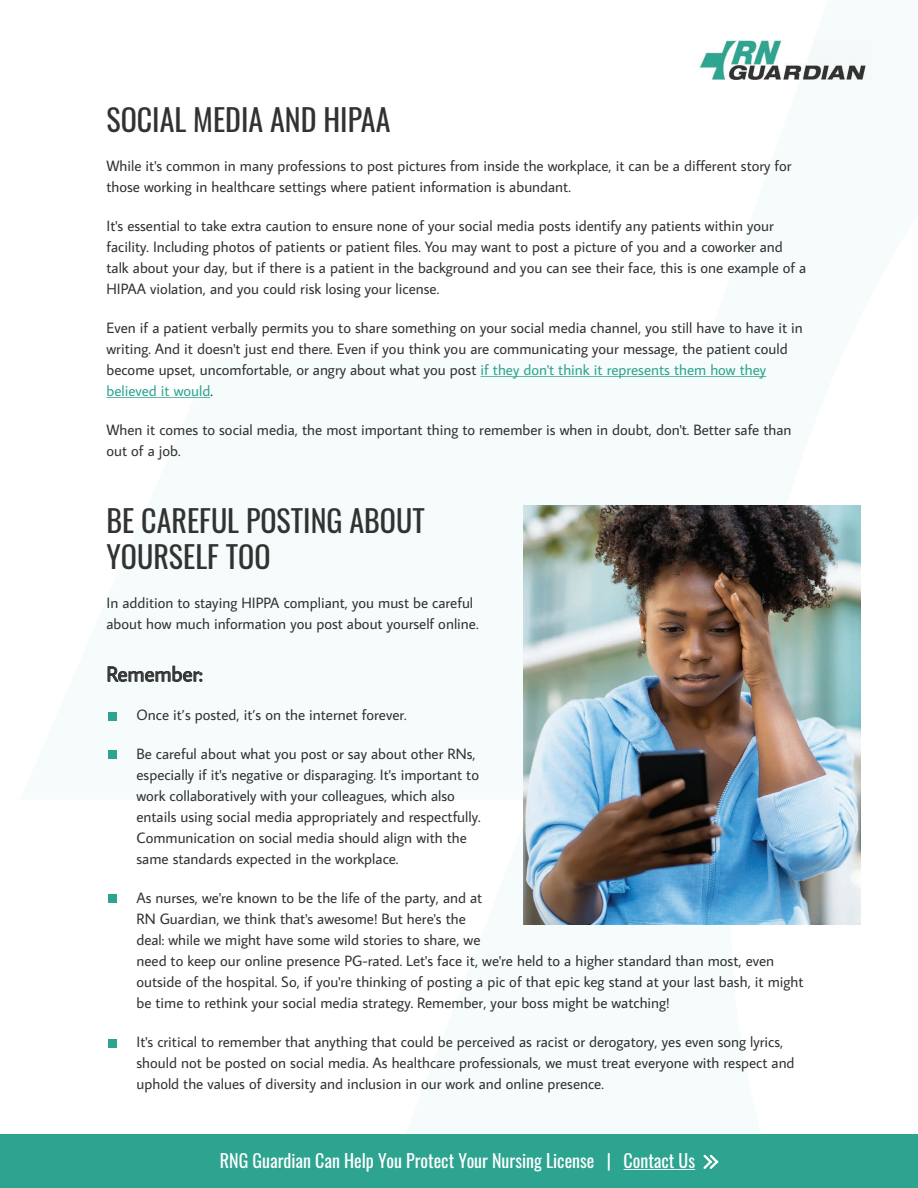
<style>
.page{position:relative;width:918px;height:1188px;background:#fff}
.page>*{position:absolute;margin:0;border:0;box-sizing:border-box;transform-origin:0 0}
.t1{font:30px/36px "Oswald";color:#313232}
.t2{font:21px "Average Sans";color:#313232}
.t3{font:18px "Oswald";color:#fff}
.t4{font:15px/21px "Average Sans";color:#313232}
.s1{color:#2da490}
</style>
<div class="page">
<svg style="left:481px;top:376px;width:285px;height:1px"></svg>
<svg style="left:107px;top:397px;width:103px;height:1px"></svg>
<img style="left:699px;top:40px;width:168px;height:40px">
<svg style="left:108px;top:666px;width:94px;height:16px"></svg>
<div style="left:108px;top:712px;width:9px;height:10px;background:#2da490"></div>
<div style="left:108px;top:750px;width:9px;height:9px;background:#2da490"></div>
<div style="left:108px;top:894px;width:9px;height:9px;background:#2da490"></div>
<div style="left:108px;top:1040px;width:9px;height:8px;background:#2da490"></div>
<div style="left:0;top:1134px;width:918px;height:54px;background:#2da490"></div>
<svg style="left:624px;top:1169px;width:71px;height:1px"></svg>
<svg style="left:703px;top:1155px;width:15px;height:14px"></svg>
<img style="left:524px;top:506px;width:337px;height:418px">
<h1 class="t1" style="left:106px;top:99px;width:286px">SOCIAL MEDIA AND HIPAA</h1>
<p class="t4" style="left:106px;top:155px;width:687px">While it's common in many professions to post pictures from inside the workplace, it can be a different story for those working in healthcare settings where patient information is abundant.</p>
<p class="t4" style="left:106px;top:215px;width:701px">It's essential to take extra caution to ensure none of your social media posts identify any patients within your facility. Including photos of patients or patient files. You may want to post a picture of you and a coworker and talk about your day, but if there is a patient in the background and you can see their face, this is one example of a HIPAA violation, and you could risk losing your license.</p>
<p class="t4" style="left:106px;top:317px;width:698px">Even if a patient verbally permits you to share something on your social media channel, you still have to have it in writing. And it doesn't just end there. Even if you think you are communicating your message, the patient could become upset, uncomfortable, or angry about what you post <span class="s1">if they don't think it represents them how they believed it would</span>.</p>
<p class="t4" style="left:106px;top:419px;width:687px">When it comes to social media, the most important thing to remember is when in doubt, don't. Better safe than out of a job.</p>
<h1 class="t1" style="left:106px;top:500px;width:320px">BE CAREFUL POSTING ABOUT<br>YOURSELF TOO</h1>
<p class="t4" style="left:106px;top:592px;width:374px">In addition to staying HIPPA compliant, you must be careful about how much information you post about yourself online.</p>
<h2 class="t2" style="left:106px;top:660px;width:98px">Remember:</h2>
<p class="t4" style="left:136px;top:704px;width:272px">Once it’s posted, it’s on the internet forever.</p>
<p class="t4" style="left:136px;top:743px;width:346px">Be careful about what you post or say about other RNs, especially if it's negative or disparaging. It's important to work collaboratively with your colleagues, which also entails using social media appropriately and respectfully.<br>Communication on social media should align with the same standards expected in the workplace.</p>
<p class="t4" style="left:136px;top:887px;width:669px">As nurses, we're known to be the life of the party, and at<br>RN Guardian, we think that's awesome! But here's the<br>deal: while we might have some wild stories to share, we<br>need to keep our online presence PG-rated. Let's face it, we're held to a higher standard than most, even outside of the hospital. So, if you're thinking of posting a pic of that epic keg stand at your last bash, it might be time to rethink your social media strategy. Remember, your boss might be watching!</p>
<p class="t4" style="left:136px;top:1031px;width:660px">It's critical to remember that anything that could be perceived as racist or derogatory, yes even song lyrics, should not be posted on social media. As healthcare professionals, we must treat everyone with respect and uphold the values of diversity and inclusion in our work and online presence.</p>
<p class="t3" style="left:220px;top:1145px;width:477px">RNG Guardian Can Help You Protect Your Nursing License | Contact Us</p>
</div>
